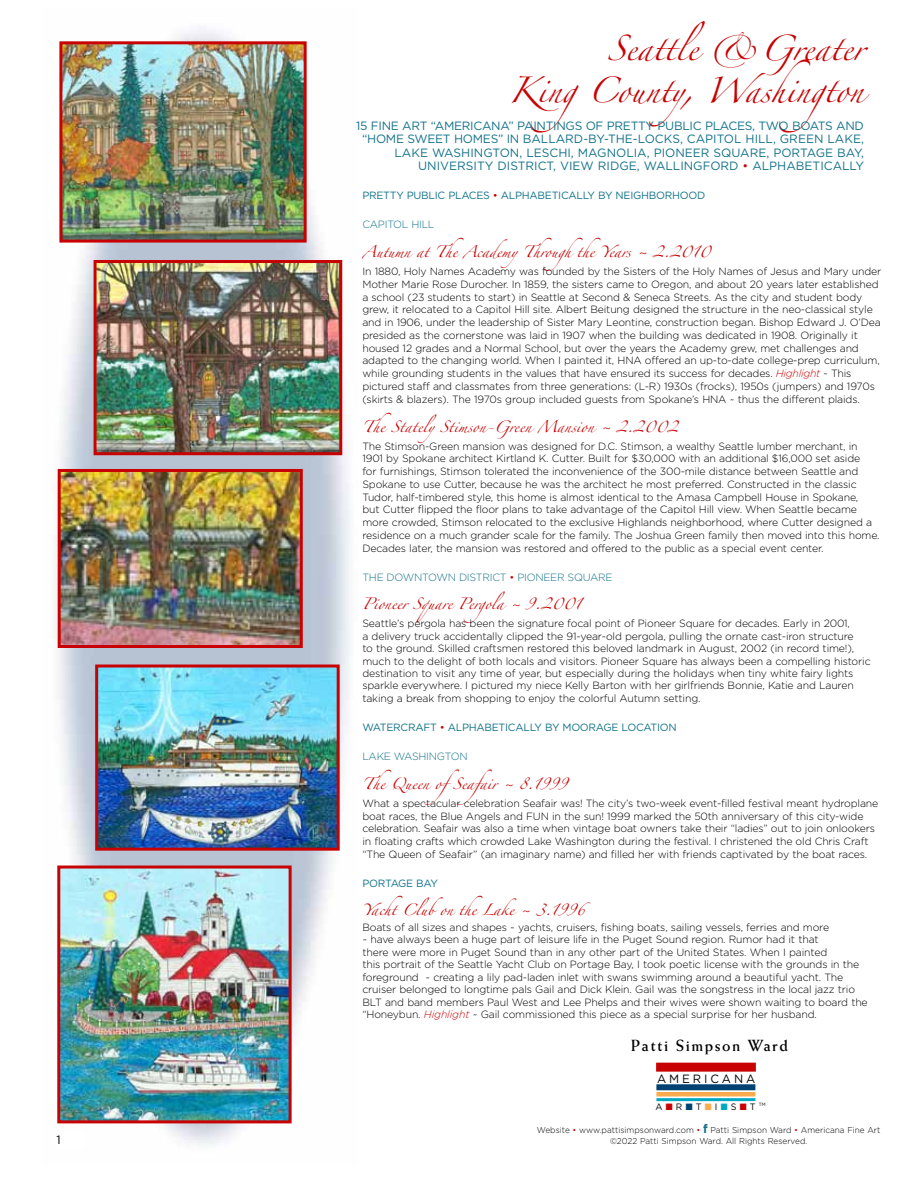
<style>
.page{position:relative;width:918px;height:1188px;background:#fff}
.page>*{position:absolute;margin:0;border:0;box-sizing:border-box;transform-origin:0 0}
.t1{font:23.1px/42.3px "Zapfino";color:#c80202;text-align:right}
.t2{font:700 16.2px "Weiss";letter-spacing:.1em;color:#000}
.t3{font:12px/13.5px "Gotham";color:#127288;text-align:right}
.t4{font:12px/13.5px "Gotham";letter-spacing:-.025em;color:#127288}
.t5{font:12px "Gotham";letter-spacing:.25em;color:#000}
.t6{font:300 10.5px/12.8px "Gotham";letter-spacing:-.015em;color:#000}
.t7{font:10.5px "Zapfino";letter-spacing:-.005em;color:#c80202}
.t8{font:10.5px "Gotham";letter-spacing:-.025em;color:#127288}
.t9{font:300 10.5px "Gotham";letter-spacing:-.025em;color:#127288}
.t10{font:9.3px "Gotham";color:#000}
.t11{font:300 8.55px/10.8px "Gotham";color:#000;text-align:center}
.s1{color:#c80202}
.s2{font-style:italic;color:#c80202}
.s3{color:#004271}
.s4{color:#faab4d}
.s5{color:#00a9c2}
.s6{font-weight:700;font-size:12.3px;color:#127288}
</style>
<div class="page">
<img style="left:56px;top:28px;width:295px;height:1118px">
<div style="left:55px;top:1132px;width:29px;height:15px;background:#fff"></div>
<div style="left:656px;top:1063px;width:100px;height:9px;background:#c80202"></div>
<div style="left:656px;top:1084px;width:99px;height:6px;background:#004271"></div>
<hr style="left:656px;top:1092px;width:99px;height:4px;background:#faab4d">
<hr style="left:656px;top:1098px;width:99px;height:3px;background:#00a9c2">
<img style="left:99px;top:669px;width:237px;height:178px">
<div style="left:95px;top:665px;width:245px;height:186px;border:3px solid #c80202"></div>
<img style="left:62px;top:473px;width:237px;height:171px">
<div style="left:58px;top:469px;width:245px;height:179px;border:3px solid #c80202"></div>
<img style="left:63px;top:45px;width:240px;height:194px">
<div style="left:59px;top:41px;width:248px;height:202px;border:3px solid #c80202"></div>
<img style="left:98px;top:264px;width:240px;height:187px">
<div style="left:94px;top:260px;width:248px;height:195px;border:3px solid #c80202"></div>
<img style="left:61px;top:870px;width:227px;height:249px">
<div style="left:57px;top:866px;width:235px;height:257px;border:3px solid #c80202"></div>
<p class="t5" style="left:57px;top:1133px;width:6px">1</p>
<h1 class="t1" style="left:509px;top:31px;width:357px">Seattle &amp;Greater<br>KingCounty, Washington</h1>
<p class="t4" style="left:362px;top:119px;width:503px;text-indent:-6px">15 FINE ART “AMERICANA” PAINTINGS OF PRETTY PUBLIC PLACES, TWO BOATS AN D “HOME</p>
<p class="t3" style="left:395px;top:132px;width:471px">” IN BALLARD-BY-TH E-LOCKS, CAPITOL H ILL, GREEN LAKE,<br>LAKE WASH INGTON, LESCH I, MAGNOLIA, PIONEER SQUARE, PORTAGE BAY,<br>UNIVERSITY DISTRICT, VIEW RIDGE, WALLINGFORD <span class="s1">•</span> ALPHABETICALLY</p>
<p class="t8" style="left:362px;top:190px;width:147px">PRETTY PUBLIC PLACES <span class="s1">•</span> ALP</p>
<p class="t8" style="left:522px;top:190px;width:16px">HABETICALLY</p>
<p class="t8" style="left:598px;top:190px;width:25px">BY NEIG</p>
<p class="t8" style="left:641px;top:190px;width:17px">HBOR</p>
<p class="t8" style="left:672px;top:190px;width:35px">HOOD</p>
<p class="t9" style="left:362px;top:219px;width:74px">CAPITOL HILL</p>
<p class="t7" style="left:362px;top:247px;width:350px">Autumn at The AcademyThroughthe Years ~ 2.2010</p>
<p class="t6" style="left:362px;top:265px;width:521px">In 1880, Holy Names Academy was founded by the Sisters of the Holy Names of Jesus and Mary under Mother Marie Rose Durocher. In 1859, the sisters came to Oregon, and about 20 years later established a school (23 students to start) in Seattle at Second &amp; Seneca Streets. As the city and student body grew, it relocated to a Capitol Hill site. Albert Beitung designed the structure in the neo-classical style and in 1906, under the leadership of Sister Mary Leontine, construction began. Bishop Edward J. O’Dea presided as the cornerstone was laid in 1907 when the building was dedicated in 1908. Originally it housed 12 grades and a Normal School, but over the years the Academy grew, met challenges and adapted to the changing world. When I painted it, HNA offered an up-to-date college-prep curriculum, while grounding students in the values that have ensured its success for decades. <span class="s2">Highlight</span> ~ This pictured staff and classmates from three generations: (L-R) 1930s (frocks), 1950s (jumpers) and 1970s (skirts &amp; blazers). The 1970s group included guests from Spokane’s HNA ~ thus the different plaids.</p>
<p class="t7" style="left:362px;top:422px;width:317px">The StatelyStimson-Green Mansion ~ 2.2002</p>
<p class="t6" style="left:362px;top:439px;width:519px">The Stimson-Green mansion was designed for D.C. Stimson, a wealthy Seattle lumber merchant, in 1901 by Spokane architect Kirtland K. Cutter. Built for $30,000 with an additional $16,000 set aside<br>for furnishings, Stimson tolerated the inconvenience of the 300-mile distance between Seattle and Spokane to use Cutter, because he was the architect he most preferred. Constructed in the classic Tudor, half-timbered style, this home is almost identical to the Amasa Campbell House in Spokane,<br>but Cutter flipped the floor plans to take advantage of the Capitol Hill view. When Seattle became more crowded, Stimson relocated to the exclusive Highlands neighborhood, where Cutter designed a residence on a much grander scale for the family. The Joshua Green family then moved into this home.<br>Decades later, the mansion was restored and offered to the public as a special event center.</p>
<p class="t9" style="left:362px;top:571px;width:8px">thedowntowndistrict</p>
<p class="t9" style="left:510px;top:571px;width:12px"><span class="s1">•</span> pioneers</p>
<p class="t9" style="left:574px;top:571px;width:25px">quare</p>
<p class="t7" style="left:362px;top:600px;width:221px">Pioneer Square Pergola ~ 9.2001</p>
<p class="t6" style="left:362px;top:617px;width:510px">Seattle’s pergola has been the signature focal point of Pioneer Square for decades. Early in 2001,<br>a delivery truck accidentally clipped the 91-year-old pergola, pulling the ornate cast-iron structure<br>to the ground. Skilled craftsmen restored this beloved landmark in August, 2002 (in record time!), much to the delight of both locals and visitors. Pioneer Square has always been a compelling historic destination to visit any time of year, but especially during the holidays when tiny white fairy lights sparkle everywhere. I pictured my niece Kelly Barton with her girlfriends Bonnie, Katie and Lauren taking a break from shopping to enjoy the colorful Autumn setting.</p>
<p class="t8" style="left:362px;top:721px;width:9px">WATERCRAFT</p>
<p class="t8" style="left:440px;top:721px;width:16px"><span class="s1">•</span> ALP</p>
<p class="t8" style="left:469px;top:721px;width:16px">HABETICALLY</p>
<p class="t8" style="left:545px;top:721px;width:27px">BY MOORAGE</p>
<p class="t8" style="left:622px;top:721px;width:8px">LOCATION</p>
<p class="t9" style="left:362px;top:750px;width:15px">Lakewashington</p>
<p class="t7" style="left:362px;top:779px;width:207px">The Queen ofSeafair ~ 8.1999</p>
<p class="t3" style="left:407px;top:132px;width:10px">SWEET</p>
<p class="t3" style="left:454px;top:132px;width:19px">HOMES</p>
<p class="t6" style="left:362px;top:797px;width:517px">What a spectacular celebration Seafair was! The city’s two-week event-filled festival meant hydroplane boat races, the Blue Angels and FU N in the sun! 1999 marked the 50th anniversary of this city-wide celebration. Seafair was also a time when vintage boat owners take their “ladies” out to join onlookers in floating crafts which crowded Lake Washington during the festival. I christened the old Chris Craft “The Queen of Seafair” (an imaginary name) and filled her with friends captivated by the boat races.</p>
<p class="t8" style="left:362px;top:877px;width:77px">PORTAGE BAY</p>
<p class="t7" style="left:362px;top:905px;width:224px">Yacht Clubon the Lake ~ 3.1996</p>
<p class="t6" style="left:362px;top:921px;width:507px">Boats of all sizes and shapes ~ yachts, cruisers, fishing boats, sailing vessels, ferries and more<br>~ have always been a huge part of leisure life in the Puget Sound region. Rumor had it that<br>there were more in Puget Sound than in any other part of the U nited States. When I painted<br>this portrait of the Seattle Yacht Club on Portage Bay, I took poetic license with the grounds in the foreground ~ creating a lily pad-laden inlet with swans swimming around a beautiful yacht. The cruiser belonged to longtime pals Gail and Dick Klein. Gail was the songstress in the local jazz trio BLT and band members Paul West and Lee Phelps and their wives were shown waiting to board the “Honeybun. <span class="s2">Highlight</span> ~ Gail commissioned this piece as a special surprise for her husband.</p>
<h2 class="t2" style="left:631px;top:1036px;width:158px">Patti Simpson Ward</h2>
<p class="t5" style="left:657px;top:1072px;width:100px">AMERICANA</p>
<p class="t10" style="left:656px;top:1101px;width:112px">A <span class="s1">■</span> R <span class="s3">■</span>T <span class="s4">■</span>I <span class="s5">■</span>S <span class="s1">■</span> T <sup>TM</sup></p>
<p class="t11" style="left:537px;top:1125px;width:345px">Website <span class="s1">•</span> www.pattisimpsonward.com <span class="s1">•</span> <span class="s6">f</span> Patti Simpson Ward <span class="s1">•</span> Americana Fine Art ©2022 Patti Simpson Ward. All Rights Reserved.</p>
</div>
